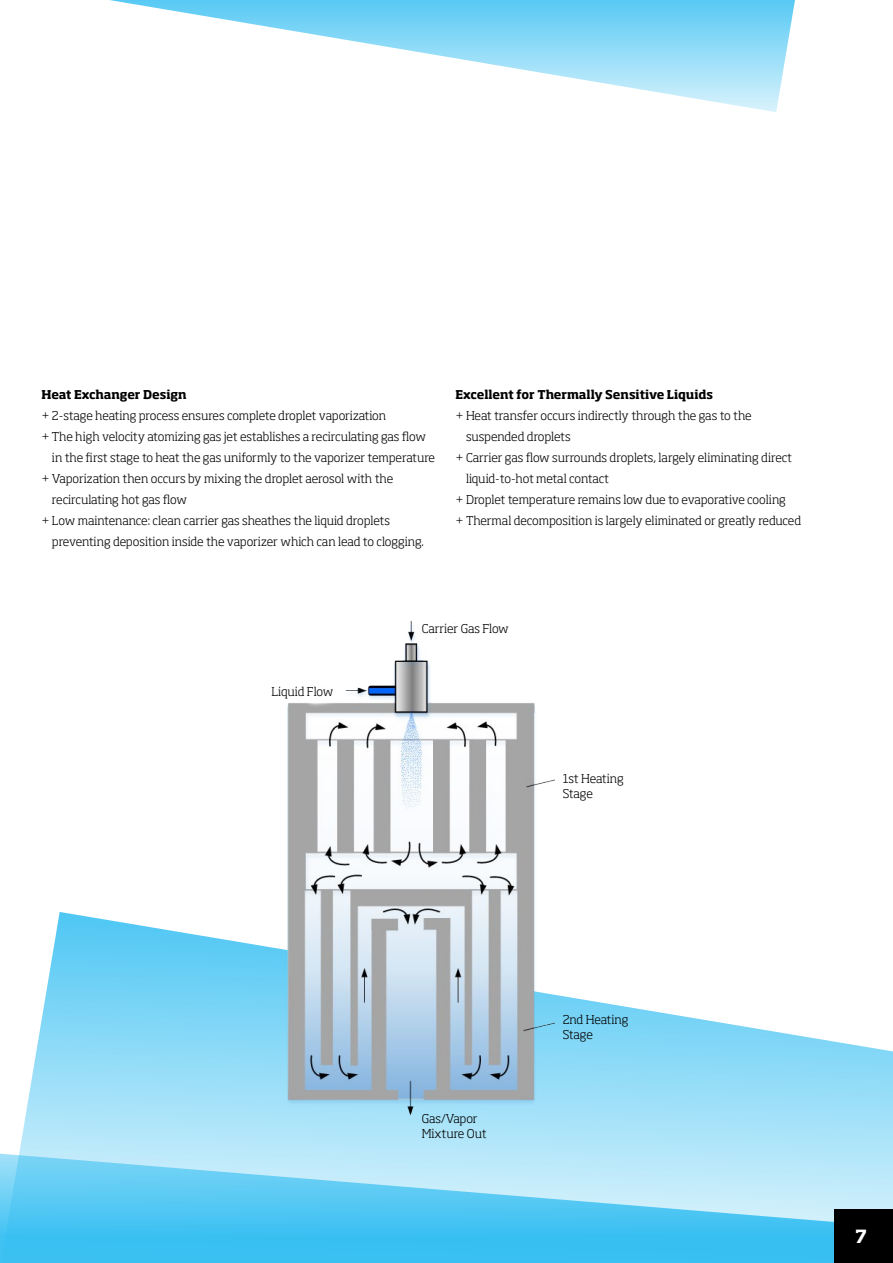
<style>
.page{position:relative;width:893px;height:1263px;background:#fff}
.page>*{position:absolute;margin:0;border:0;box-sizing:border-box;transform-origin:0 0}
.t1{font:700 18px "Soho Std";color:#fff}
.t2{font:300 12px/15px "Soho Std";letter-spacing:-.005em;color:#000}
.t3{font:700 12px "Soho Std";letter-spacing:-.005em;color:#000}
</style>
<div class="page">
<svg style="left:0;top:912px;width:893px;height:351px"></svg>
<svg style="left:110px;top:0;width:685px;height:112px"></svg>
<img style="left:283px;top:620px;width:272px;height:499px">
<div style="left:834px;top:1209px;width:59px;height:54px;background:#000"></div>
<p class="t3" style="left:41px;top:387px;width:147px">Heat Exchanger Design</p>
<p class="t2" style="left:41px;top:408px;width:346px">+ 2-stage heating process ensures complete droplet vaporization</p>
<p class="t2" style="left:41px;top:429px;width:386px">+ The high velocity atomizing gas jet establishes a recirculating gas flow</p>
<p class="t2" style="left:52px;top:450px;width:385px">in the first stage to heat the gas uniformly to the vaporizer temperature</p>
<p class="t2" style="left:41px;top:471px;width:353px">+ Vaporization then occurs by mixing the droplet aerosol with the</p>
<p class="t2" style="left:52px;top:492px;width:136px">recirculating hot gas flow</p>
<p class="t2" style="left:41px;top:513px;width:350px">+ Low maintenance: clean carrier gas sheathes the liquid droplets</p>
<p class="t2" style="left:52px;top:534px;width:373px">preventing deposition inside the vaporizer which can lead to clogging.</p>
<p class="t3" style="left:455px;top:387px;width:259px">Excellent for Thermally Sensitive Liquids</p>
<p class="t2" style="left:455px;top:408px;width:298px">+ Heat transfer occurs indirectly through the gas to the</p>
<p class="t2" style="left:466px;top:429px;width:106px">suspended droplets</p>
<p class="t2" style="left:455px;top:450px;width:338px">+ Carrier gas flow surrounds droplets, largely eliminating direct</p>
<p class="t2" style="left:466px;top:471px;width:145px">liquid-to-hot metal contact</p>
<p class="t2" style="left:455px;top:492px;width:332px">+ Droplet temperature remains low due to evaporative cooling</p>
<p class="t2" style="left:455px;top:513px;width:347px">+ Thermal decomposition is largely eliminated or greatly reduced</p>
<p class="t2" style="left:271px;top:684px;width:63px">Liquid Flow</p>
<p class="t2" style="left:422px;top:621px;width:89px">Carrier Gas Flow</p>
<p class="t2" style="left:563px;top:771px;width:63px">1st Heating<br>Stage</p>
<p class="t2" style="left:422px;top:1111px;width:66px">Gas/Vapor<br>Mixture Out</p>
<p class="t2" style="left:563px;top:1012px;width:67px">2nd Heating<br>Stage</p>
<h1 class="t1" style="left:855px;top:1225px;width:13px">7</h1>
</div>
